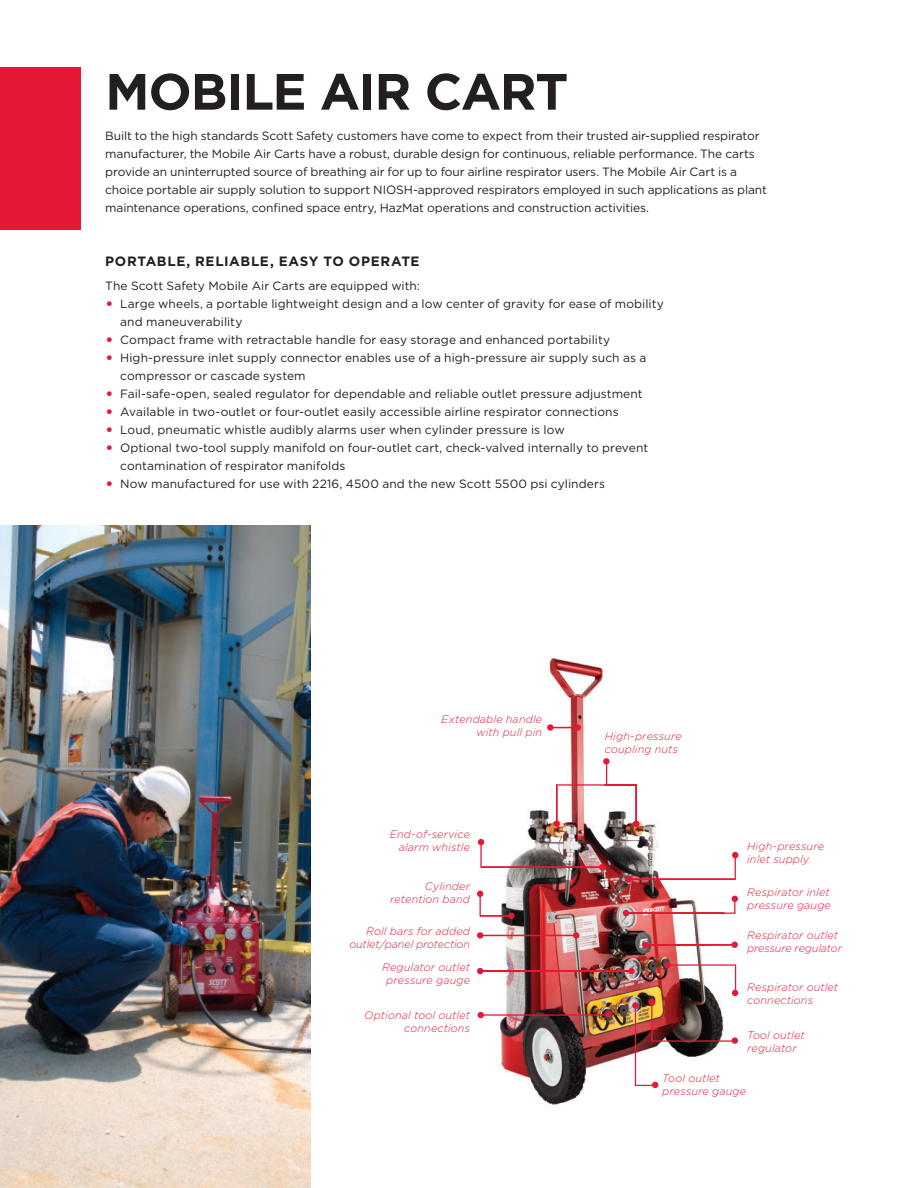
<style>
.page{position:relative;width:918px;height:1188px;background:#fff}
.page>*{position:absolute;margin:0;border:0;box-sizing:border-box;transform-origin:0 0}
.t1{font:700 51px "Gotham";letter-spacing:-.025em;color:#231f20}
.Subhead{font:700 13.5px "Gotham";letter-spacing:.045em;color:#231f20}
.body_stone_serif{font:12px/18px "Gotham";color:#231f20}
.t2{font:italic 300 10.8px/13px "Gotham";letter-spacing:.01em;color:#e51836}
.s1{font-size:18px;color:#e51836}
</style>
<div class="page">
<div style="left:0;top:68px;width:81px;height:162px;background:#e51836"></div>
<img style="left:477px;top:658px;width:262px;height:447px">
<svg style="left:554px;top:727px;width:21px;height:1px"></svg>
<hr style="left:480px;top:867px;width:123px;height:1px;background:#e51836">
<hr style="left:628px;top:879px;width:107px;height:1px;background:#e51836">
<hr style="left:480px;top:915px;width:31px;height:1px;background:#e51836">
<hr style="left:479px;top:935px;width:97px;height:1px;background:#e51836">
<hr style="left:479px;top:970px;width:153px;height:2px;background:#e51836">
<hr style="left:625px;top:913px;width:110px;height:1px;background:#e51836">
<svg style="left:649px;top:943px;width:82px;height:3px"></svg>
<svg style="left:547px;top:724px;width:7px;height:7px"></svg>
<svg style="left:599px;top:864px;width:6px;height:6px"></svg>
<svg style="left:626px;top:876px;width:6px;height:6px"></svg>
<div style="left:477px;top:932px;width:6px;height:7px;background:#e51836;border-radius:50%"></div>
<svg style="left:477px;top:968px;width:6px;height:6px"></svg>
<svg style="left:623px;top:910px;width:6px;height:6px"></svg>
<div style="left:642px;top:942px;width:7px;height:6px;background:#e51836;border-radius:50%"></div>
<div style="left:575px;top:724px;width:6px;height:7px;background:#e51836;border-radius:50%"></div>
<svg style="left:478px;top:839px;width:6px;height:6px"></svg>
<div style="left:508px;top:913px;width:7px;height:6px;background:#e51836;border-radius:50%"></div>
<div style="left:573px;top:932px;width:6px;height:7px;background:#e51836;border-radius:50%"></div>
<div style="left:628px;top:968px;width:7px;height:6px;background:#e51836;border-radius:50%"></div>
<div style="left:731px;top:942px;width:7px;height:6px;background:#e51836;border-radius:50%"></div>
<svg style="left:606px;top:765px;width:1px;height:19px"></svg>
<hr style="left:636px;top:784px;width:1px;height:37px;background:#e51836">
<hr style="left:556px;top:784px;width:81px;height:2px;background:#e51836">
<svg style="left:554px;top:821px;width:6px;height:6px"></svg>
<svg style="left:633px;top:821px;width:6px;height:6px"></svg>
<hr style="left:556px;top:784px;width:1px;height:39px;background:#e51836">
<div style="left:603px;top:758px;width:7px;height:7px;background:#e51836;border-radius:50%"></div>
<div style="left:732px;top:1037px;width:6px;height:7px;background:#e51836;border-radius:50%"></div>
<svg style="left:478px;top:1012px;width:6px;height:6px"></svg>
<svg style="left:635px;top:1082px;width:23px;height:6px"></svg>
<hr style="left:652px;top:1040px;width:83px;height:2px;background:#e51836">
<hr style="left:483px;top:1014px;width:125px;height:2px;background:#e51836">
<svg style="left:732px;top:965px;width:6px;height:31px"></svg>
<hr style="left:635px;top:1003px;width:1px;height:83px;background:#e51836">
<hr style="left:651px;top:999px;width:1px;height:43px;background:#e51836">
<hr style="left:665px;top:964px;width:71px;height:2px;background:#e51836">
<hr style="left:480px;top:844px;width:2px;height:23px;background:#e51836">
<svg style="left:732px;top:852px;width:6px;height:28px"></svg>
<svg style="left:732px;top:896px;width:6px;height:17px"></svg>
<div style="left:605px;top:1011px;width:7px;height:6px;background:#e51836;border-radius:50%"></div>
<div style="left:632px;top:1002px;width:7px;height:7px;background:#e51836;border-radius:50%"></div>
<svg style="left:649px;top:999px;width:6px;height:6px"></svg>
<div style="left:664px;top:962px;width:7px;height:6px;background:#e51836;border-radius:50%"></div>
<svg style="left:477px;top:891px;width:6px;height:25px"></svg>
<img style="left:0;top:526px;width:310px;height:662px">
<p class="t1" style="left:105px;top:58px;width:465px">MOBILE AIR CART</p>
<p class="body_stone_serif" style="left:105px;top:126px;width:663px">Built to the high standards Scott Safety customers have come to expect from their trusted air-supplied respirator manufacturer, the Mobile Air Carts have a robust, durable design for continuous, reliable performance. The carts provide an uninterrupted source of breathing air for up to four airline respirator users. The Mobile Air Cart is a choice portable air supply solution to support NIOSH-approved respirators employed in such applications as plant maintenance operations, confined space entry, HazMat operations and construction activities.</p>
<p class="Subhead" style="left:105px;top:252px;width:316px">PORTABLE, RELIABLE, EASY TO OPERATE</p>
<p class="body_stone_serif" style="left:105px;top:276px;width:316px">The Scott Safety Mobile Air Carts are equipped with:</p>
<p class="body_stone_serif" style="left:120px;top:294px;width:545px;text-indent:-15px"><span class="s1">•</span> Large wheels, a portable lightweight design and a low center of gravity for ease of mobility and maneuverability</p>
<p class="body_stone_serif" style="left:105px;top:330px;width:506px"><span class="s1">•</span> Compact frame with retractable handle for easy storage and enhanced portability</p>
<p class="body_stone_serif" style="left:120px;top:348px;width:528px;text-indent:-15px"><span class="s1">•</span> High-pressure inlet supply connector enables use of a high-pressure air supply such as a compressor or cascade system</p>
<p class="body_stone_serif" style="left:105px;top:384px;width:539px"><span class="s1">•</span> Fail-safe-open, sealed regulator for dependable and reliable outlet pressure adjustment</p>
<p class="body_stone_serif" style="left:105px;top:402px;width:515px"><span class="s1">•</span> Available in two-outlet or four-outlet easily accessible airline respirator connections</p>
<p class="body_stone_serif" style="left:105px;top:420px;width:461px"><span class="s1">•</span> Loud, pneumatic whistle audibly alarms user when cylinder pressure is low</p>
<p class="body_stone_serif" style="left:120px;top:438px;width:529px;text-indent:-15px"><span class="s1">•</span> Optional two-tool supply manifold on four-outlet cart, check-valved internally to prevent contamination of respirator manifolds</p>
<p class="body_stone_serif" style="left:105px;top:474px;width:501px"><span class="s1">•</span> Now manufactured for use with 2216, 4500 and the new Scott 5500 psi cylinders</p>
<p class="t2" style="left:441px;top:712px;width:102px;text-align:right">Extendable handle with pull pin</p>
<p class="t2" style="left:390px;top:828px;width:82px;text-align:right">End-of-service alarm whistle</p>
<p class="t2" style="left:390px;top:879px;width:81px;text-align:right">Cylinder retention band</p>
<p class="t2" style="left:349px;top:924px;width:122px;text-align:right">Roll bars for added outlet/panel protection</p>
<p class="t2" style="left:382px;top:960px;width:89px;text-align:center">Regulator outlet pressure gauge</p>
<p class="t2" style="left:364px;top:1008px;width:107px;text-align:right">Optional tool outlet connections</p>
<p class="t2" style="left:605px;top:729px;width:78px">High-pressure coupling nuts</p>
<p class="t2" style="left:747px;top:839px;width:78px">High-pressure inlet supply</p>
<p class="t2" style="left:747px;top:885px;width:85px">Respirator inlet pressure gauge</p>
<p class="t2" style="left:747px;top:928px;width:96px">Respirator outlet pressure regulator</p>
<p class="t2" style="left:747px;top:980px;width:93px">Respirator outlet connections</p>
<p class="t2" style="left:747px;top:1028px;width:59px">Tool outlet regulator</p>
<p class="t2" style="left:662px;top:1071px;width:85px">Tool outlet pressure gauge</p>
</div>
